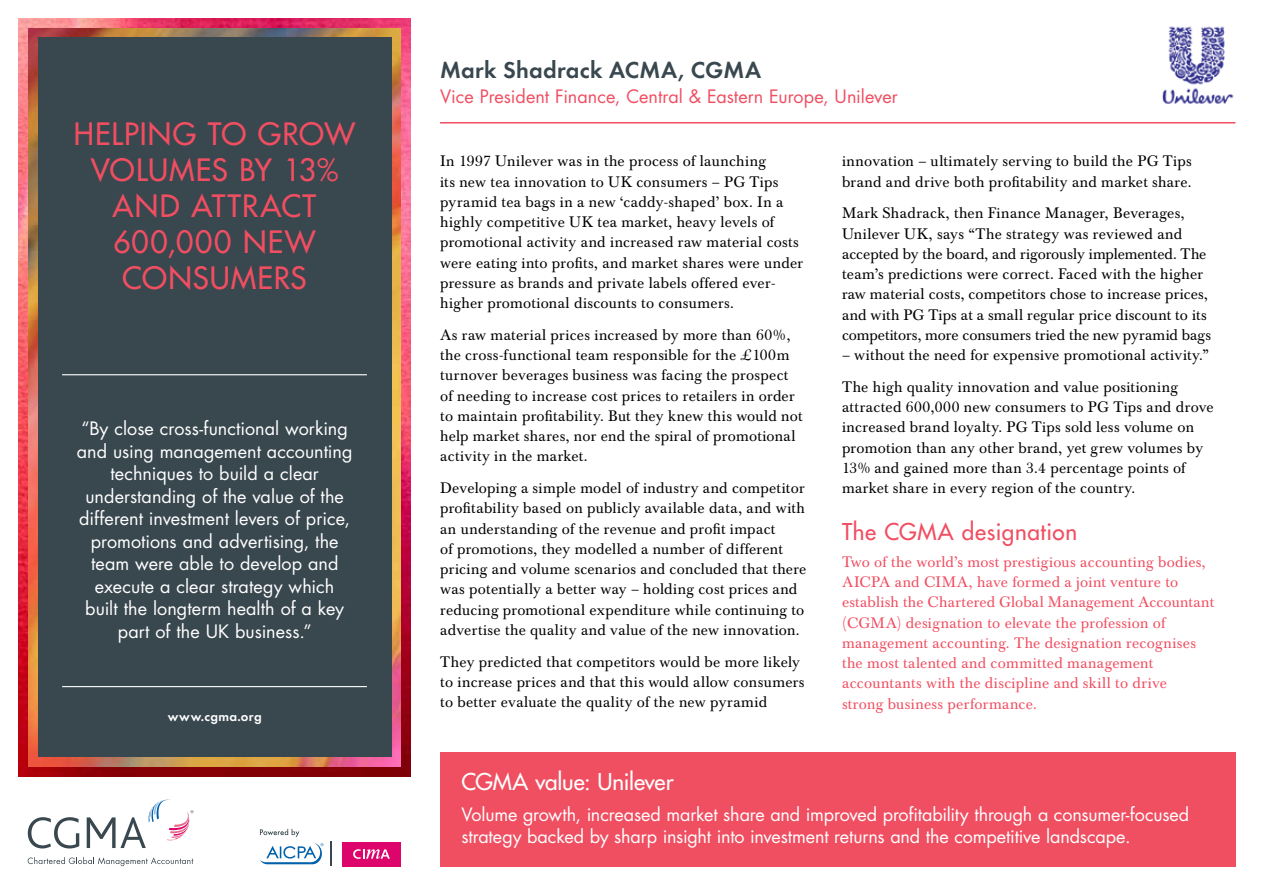
<style>
.page{position:relative;width:1263px;height:893px;background:#fff}
.page>*{position:absolute;margin:0;border:0;box-sizing:border-box;transform-origin:0 0}
.t1{font:30px "Futura";letter-spacing:.035em;color:#f04e61}
.t2{font:30px "Futura";letter-spacing:.01em;color:#f04e61}
.t3{font:600 24px "Futura";letter-spacing:.01em;color:#39474f}
.t4{font:22.5px "Futura";letter-spacing:.025em;color:#f04e61}
.t5{font:22.5px "Futura";letter-spacing:-.005em;color:#fff}
.t6{font:18px/22.5px "Futura";color:#fff;text-align:center}
.t7{font:18px "Futura";color:#f04e61}
.t8{font:15px/20.2px "Baskerville BE";letter-spacing:.02em;color:#000}
.t9{font:15px/20.2px "Baskerville BE";letter-spacing:.02em;color:#f04e61}
.t10{font:600 13.5px "Futura";letter-spacing:.025em;color:#fff}
</style>
<div class="page">
<img style="left:19px;top:19px;width:391px;height:757px">
<img style="left:28px;top:28px;width:373px;height:739px">
<div style="left:38px;top:37px;width:353px;height:720px;background:#39474f"></div>
<hr style="left:62px;top:374px;width:305px;height:1px;background:#fff">
<hr style="left:62px;top:686px;width:305px;height:1px;background:#fff">
<div style="left:440px;top:753px;width:795px;height:114px;background:#f04e61"></div>
<hr style="left:440px;top:122px;width:795px;height:1px;background:#f04e61">
<img style="left:1162px;top:26px;width:72px;height:78px">
<svg style="left:28px;top:817px;width:51px;height:31px"></svg>
<svg style="left:87px;top:800px;width:107px;height:48px"></svg>
<svg style="left:28px;top:857px;width:165px;height:9px"></svg>
<div style="left:342px;top:842px;width:59px;height:24px;background:#dd046c"></div>
<svg style="left:353px;top:849px;width:37px;height:10px"></svg>
<svg style="left:331px;top:842px;width:1px;height:24px"></svg>
<svg style="left:260px;top:843px;width:63px;height:21px"></svg>
<svg style="left:260px;top:829px;width:39px;height:8px"></svg>
<h1 class="t1" style="left:74px;top:114px;width:283px">HELPING TO GROW</h1>
<h1 class="t2" style="left:91px;top:150px;width:249px">VOLUMES BY 13%</h1>
<h1 class="t1" style="left:113px;top:186px;width:168px">AND ATTRACT</h1>
<h1 class="t1" style="left:113px;top:222px;width:204px">600,000 NEW</h1>
<h1 class="t1" style="left:122px;top:258px;width:186px">CONSUMERS</h1>
<p class="t6" style="left:77px;top:417px;width:277px">“By close cross-functional working and using management accounting techniques to build a clear understanding of the value of the different investment levers of price, promotions and advertising, the team were able to develop and execute a clear strategy which built the longterm health of a key part of the UK business.”</p>
<p class="t10" style="left:168px;top:708px;width:95px">www.cgma.org</p>
<h2 class="t3" style="left:440px;top:56px;width:323px">Mark Shadrack ACMA, CGMA</h2>
<p class="t7" style="left:440px;top:84px;width:459px">Vice President Finance, Central &amp; Eastern Europe, Unilever</p>
<p class="t8" style="left:440px;top:152px;width:364px">In 1997 Unilever was in the process of launching<br>its new tea innovation to UK consumers – PG Tips pyramid tea bags in a new ‘caddy-shaped’ box. In a highly competitive UK tea market, heavy levels of promotional activity and increased raw material costs were eating into profits, and market shares were under pressure as brands and private labels offered ever&shy;higher promotional discounts to consumers.</p>
<p class="t8" style="left:440px;top:325px;width:364px">As raw material prices increased by more than 60%, the cross-functional team responsible for the £100m turnover beverages business was facing the prospect of needing to increase cost prices to retailers in order to maintain profitability. But they knew this would not help market shares, nor end the spiral of promotional activity in the market.</p>
<p class="t8" style="left:440px;top:478px;width:368px">Developing a simple model of industry and competitor profitability based on publicly available data, and with an understanding of the revenue and profit impact<br>of promotions, they modelled a number of different pricing and volume scenarios and concluded that there was potentially a better way – holding cost prices and reducing promotional expenditure while continuing to advertise the quality and value of the new innovation.</p>
<p class="t8" style="left:440px;top:652px;width:366px">They predicted that competitors would be more likely to increase prices and that this would allow consumers to better evaluate the quality of the new pyramid</p>
<p class="t8" style="left:842px;top:152px;width:351px">innovation – ultimately serving to build the PG Tips brand and drive both profitability and market share.</p>
<p class="t8" style="left:842px;top:204px;width:370px">Mark Shadrack, then Finance Manager, Beverages, Unilever UK, says “The strategy was reviewed and accepted by the board, and rigorously implemented. The team’s predictions were correct. Faced with the higher raw material costs, competitors chose to increase prices, and with PG Tips at a small regular price discount to its competitors, more consumers tried the new pyramid bags</p>
<p class="t8" style="left:842px;top:340px;width:368px;line-height:31.7px">– without the need for expensive promotional activity.”<br>The high quality innovation and value positioning</p>
<p class="t8" style="left:842px;top:397px;width:373px">attracted 600,000 new consumers to PG Tips and drove increased brand loyalty. PG Tips sold less volume on promotion than any other brand, yet grew volumes by 13% and gained more than 3.4 percentage points of market share in every region of the country.</p>
<h3 class="t4" style="left:842px;top:517px;width:237px">THE CGMA DESIGNATION</h3>
<p class="t9" style="left:842px;top:552px;width:374px">Two of the world’s most prestigious accounting bodies, AICPA and CIMA, have formed a joint venture to establish the Chartered Global Management Accountant (CGMA) designation to elevate the profession of management accounting. The designation recognises the most talented and committed management accountants with the discipline and skill to drive<br>strong business performance.</p>
<h3 class="t5" style="left:461px;top:767px;width:214px">CGMA VALUE: UNILEVER</h3>
<p class="t6" style="left:461px;top:802px;width:729px;text-align:left">Volume growth, increased market share and improved profitability through a consumer-focused strategy backed by sharp insight into investment returns and the competitive landscape.</p>
</div>
